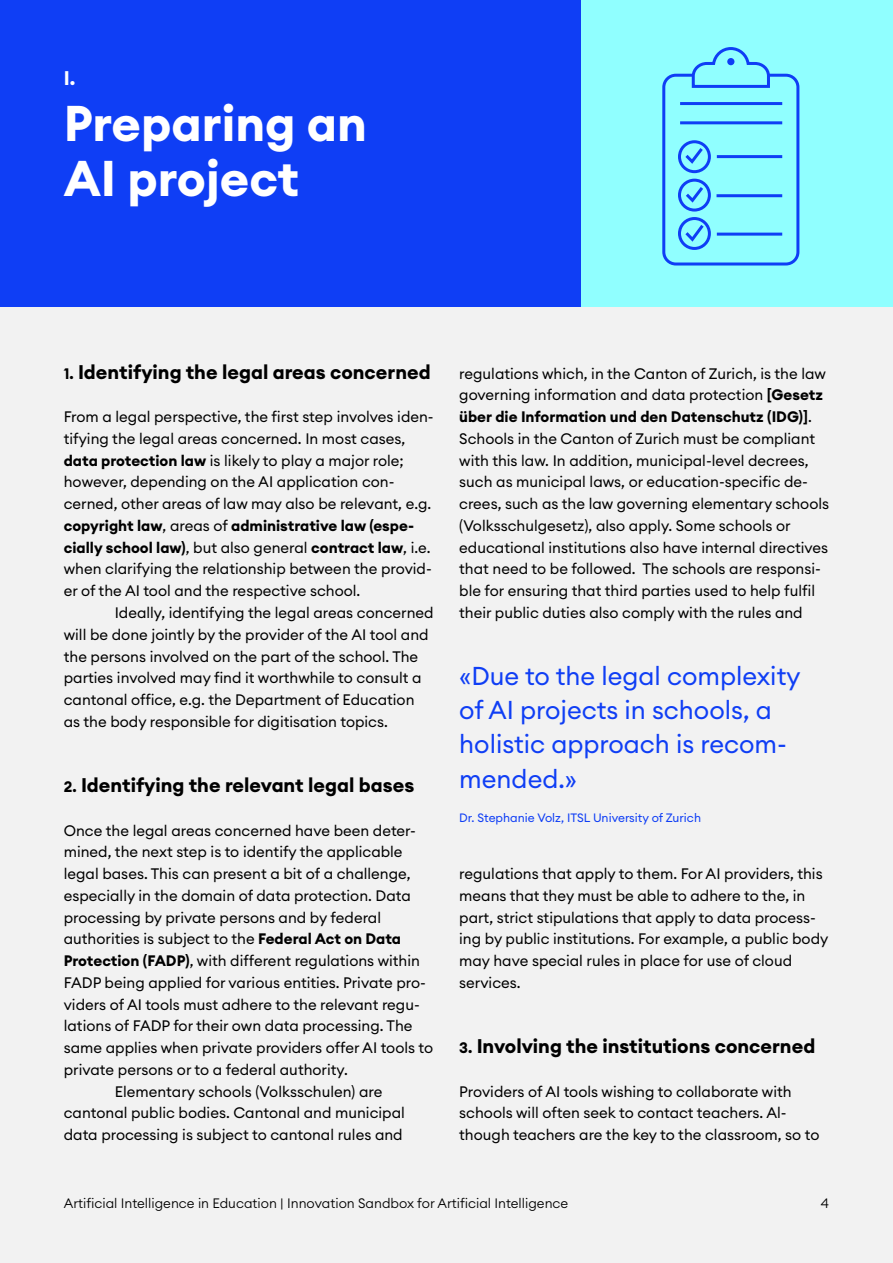
<style>
.page{position:relative;width:893px;height:1263px;background:#fff}
.page>*{position:absolute;margin:0;border:0;box-sizing:border-box;transform-origin:0 0}
.t1{font:700 49.5px/55.5px "Euclid Circular A";color:#fff}
.t2{font:25.5px/34.2px "Euclid Circular A";color:#0f3ef5}
.t3{font:700 19.5px "Euclid Circular A";color:#000}
.t4{font:700 19.5px "Euclid Circular A";color:#fff}
.t5{font:15px/21.8px "Euclid Circular A";color:#000}
.t6{font:300 13.5px "Euclid Circular A";color:#000}
.t7{font:12px "Euclid Circular A";color:#0f3ef5}
.s1{font-size:15px}
.s2{font-weight:700}
</style>
<div class="page">
<div style="left:0;top:307px;width:893px;height:956px;background:#f2f2f2"></div>
<div style="left:580px;top:0;width:313px;height:307px;background:#90ffff"></div>
<div style="left:0;top:0;width:580px;height:307px;background:#0f3ef5"></div>
<div style="left:662px;top:74px;width:137px;height:191px;border:3px solid #0f3ef5;border-radius:12px"></div>
<svg style="left:679px;top:219px;width:30px;height:29px"></svg>
<div style="left:678px;top:217px;width:33px;height:33px;border:3px solid #0f3ef5;border-radius:50%"></div>
<svg style="left:678px;top:102px;width:105px;height:142px"></svg>
<svg style="left:690px;top:47px;width:81px;height:41px"></svg>
<div style="left:727px;top:58px;width:7px;height:7px;background:#0f3ef5;border-radius:50%"></div>
<h3 class="t4" style="left:64px;top:66px;width:13px">I.</h3>
<h1 class="t1" style="left:64px;top:96px;width:305px">Preparing an<br>AI project</h1>
<h3 class="t3" style="left:64px;top:359px;width:368px"><span class="s1">1.</span> Identifying the legal areas concerned</h3>
<p class="t5" style="left:64px;top:406px;width:371px">From a legal perspective, the first step involves iden&shy;tifying the legal areas concerned. In most cases, <span class="s2">data protection law</span> is likely to play a major role; however, depending on the AI application con&shy;cerned, other areas of law may also be relevant, e.g. <span class="s2">copyright law</span>, areas of <span class="s2">administrative law (espe&shy;cially school law)</span>, but also general <span class="s2">contract law</span>, i.e. when clarifying the relationship between the provid&shy;er of the AI tool and the respective school.</p>
<p class="t5" style="left:64px;top:602px;width:371px;text-indent:51px">Ideally, identifying the legal areas concerned will be done jointly by the provider of the AI tool and the persons involved on the part of the school. The parties involved may find it worthwhile to consult a cantonal office, e.g. the Department of Education as the body responsible for digitisation topics.</p>
<h3 class="t3" style="left:64px;top:772px;width:352px"><span class="s1">2.</span> Identifying the relevant legal bases</h3>
<p class="t5" style="left:64px;top:819px;width:354px">Once the legal areas concerned have been deter-</p>
<p class="t5" style="left:64px;top:841px;width:340px">mined, the next step is to identify the applicable</p>
<p class="t5" style="left:64px;top:863px;width:348px">legal bases. This can present a bit of a challenge,</p>
<p class="t5" style="left:64px;top:884px;width:349px">especially in the domain of data protection. Data</p>
<p class="t5" style="left:64px;top:906px;width:319px">processing by private persons and by federal</p>
<p class="t5" style="left:64px;top:928px;width:339px">authorities is subject to the <span class="s2">Federal Act on Data</span></p>
<p class="t5" style="left:64px;top:950px;width:358px"><span class="s2">Protection (FADP)</span>, with different regulations within</p>
<p class="t5" style="left:64px;top:971px;width:364px">FADP being applied for various entities. Private pro-</p>
<p class="t5" style="left:64px;top:993px;width:358px">viders of AI tools must adhere to the relevant regu-</p>
<p class="t5" style="left:64px;top:1015px;width:350px">lations of FADP for their own data processing. The</p>
<p class="t5" style="left:64px;top:1037px;width:371px">same applies when private providers offer AI tools to</p>
<p class="t5" style="left:64px;top:1058px;width:286px">private persons or to a federal authority.</p>
<p class="t5" style="left:115px;top:1080px;width:269px">Elementary schools (Volksschulen) are</p>
<p class="t5" style="left:64px;top:1102px;width:343px">cantonal public bodies. Cantonal and municipal</p>
<p class="t5" style="left:64px;top:1124px;width:340px">data processing is subject to cantonal rules and</p>
<p class="t5" style="left:459px;top:362px;width:371px">regulations which, in the Canton of Zurich, is the law governing information and data protection <span class="s2">[Gesetz über die Information und den Datenschutz (IDG)]</span>.<br>Schools in the Canton of Zurich must be compliant with this law. In addition, municipal-level decrees, such as municipal laws, or education-specific de&shy;crees, such as the law governing elementary schools (Volksschulgesetz), also apply. Some schools or educational institutions also have internal directives that need to be followed. The schools are responsi&shy;ble for ensuring that third parties used to help fulfil their public duties also comply with the rules and</p>
<h2 class="t2" style="left:459px;top:658px;width:343px">«Due to the legal complexity of AI projects in schools, a holistic approach is recom&shy;mended.»</h2>
<p class="t7" style="left:459px;top:810px;width:243px">Dr. Stephanie Volz, ITSL University of Zurich</p>
<p class="t5" style="left:459px;top:863px;width:371px">regulations that apply to them. For AI providers, this means that they must be able to adhere to the, in part, strict stipulations that apply to data process&shy;ing by public institutions. For example, a public body may have special rules in place for use of cloud services.</p>
<h3 class="t3" style="left:459px;top:1033px;width:358px"><span class="s1">3.</span> Involving the institutions concerned</h3>
<p class="t5" style="left:459px;top:1080px;width:362px">Providers of AI tools wishing to collaborate with schools will often seek to contact teachers. Al&shy;though teachers are the key to the classroom, so to</p>
<p class="t6" style="left:64px;top:1194px;width:506px">Artificial Intelligence in Education | Innovation Sandbox for Artificial Intelligence</p>
<p class="t6" style="left:821px;top:1194px;width:10px">4</p>
</div>
